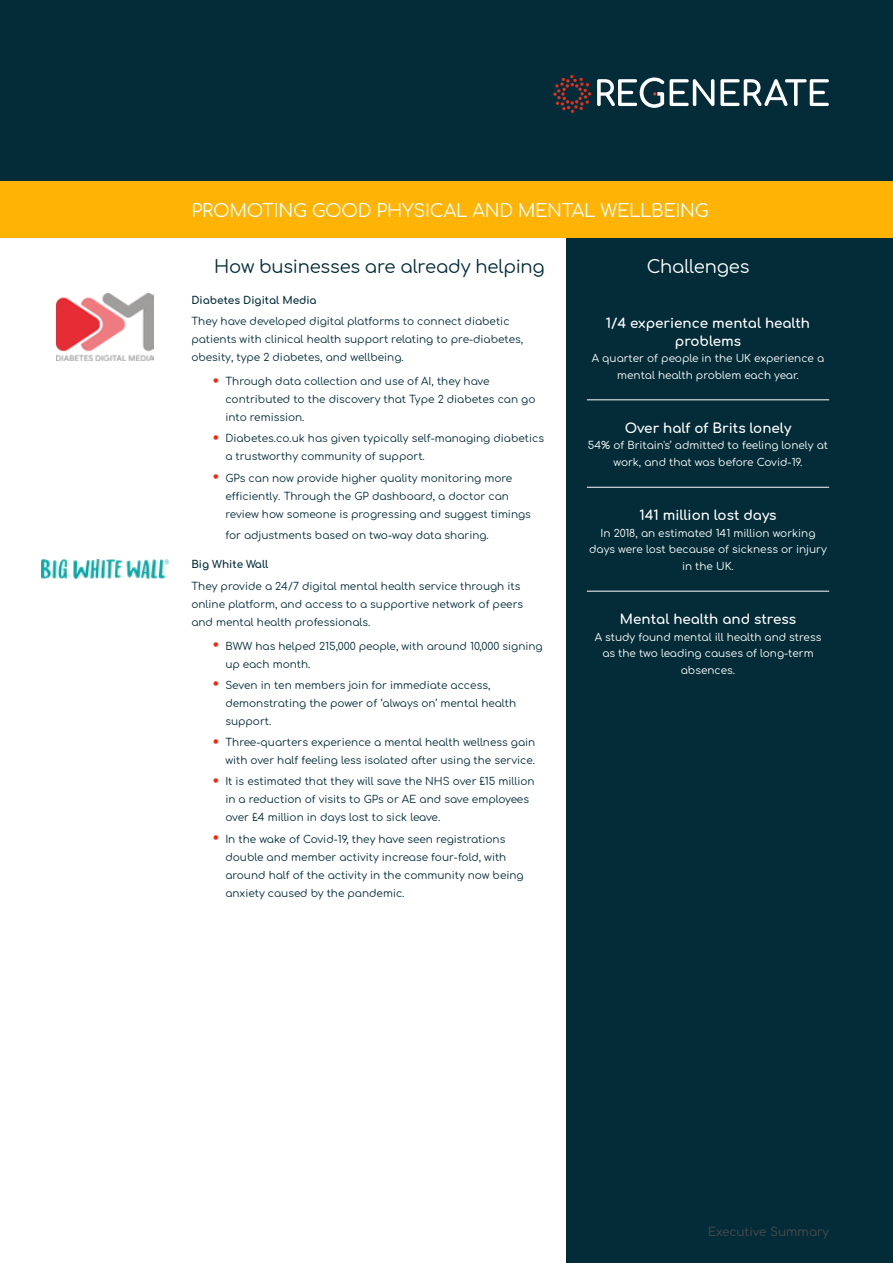
<style>
.page{position:relative;width:893px;height:1263px;background:#fff}
.page>*{position:absolute;margin:0;border:0;box-sizing:border-box;transform-origin:0 0}
.t1{font:700 23.7px "Comfortaa";color:#e63021}
.t2{font:18px "Comfortaa";letter-spacing:-.015em;color:#fff}
.t3{font:18px "Comfortaa";letter-spacing:-.01em;color:#032c38}
.t4{font:700 13.5px/18px "Comfortaa";color:#fff;text-align:center}
.t5{font:12px "Comfortaa";color:#4b4b4b}
.t6{font:10.5px/18px "Comfortaa";color:#032c38}
.t7{font:10.5px/16.5px "Comfortaa";color:#fff;text-align:center}
.t8{font:700 10.5px "Comfortaa";color:#032c38}
</style>
<div class="page">
<div style="left:567px;top:209px;width:326px;height:1054px;background:#032c38"></div>
<div style="left:0;top:0;width:893px;height:181px;background:#032c38"></div>
<svg style="left:670px;top:79px;width:44px;height:27px"></svg>
<svg style="left:720px;top:79px;width:109px;height:27px"></svg>
<svg style="left:597px;top:78px;width:67px;height:30px"></svg>
<div style="left:0;top:181px;width:893px;height:57px;background:#ffb304"></div>
<hr style="left:587px;top:399px;width:242px;height:1px;background:#fff">
<hr style="left:587px;top:487px;width:242px;height:1px;background:#fff">
<hr style="left:587px;top:591px;width:242px;height:1px;background:#fff">
<img style="left:41px;top:560px;width:128px;height:18px">
<img style="left:56px;top:294px;width:98px;height:67px">
<svg style="left:561px;top:83px;width:23px;height:22px"></svg>
<h1 class="t1" style="left:619px;top:91px;width:7px;rotate:90deg">.</h1>
<h2 class="t2" style="left:191px;top:194px;width:519px">PROMOTING GOOD PHYSICAL AND MENTAL WELLBEING</h2>
<h2 class="t3" style="left:214px;top:250px;width:332px">How businesses are already helping</h2>
<h2 class="t2" style="left:647px;top:250px;width:104px">Challenges</h2>
<p class="t8" style="left:191px;top:290px;width:127px">Diabetes Digital Media</p>
<p class="t6" style="left:191px;top:311px;width:333px">They have developed digital platforms to connect diabetic patients with clinical health support relating to pre-diabetes, obesity, type 2 diabetes, and wellbeing.</p>
<p class="t6" style="left:225px;top:371px;width:312px">Through data collection and use of AI, they have contributed to the discovery that Type 2 diabetes can go into remission.</p>
<p class="t6" style="left:225px;top:428px;width:320px">Diabetes.co.uk has given typically self-managing diabetics a trustworthy community of support.</p>
<p class="t6" style="left:225px;top:467px;width:307px">GPs can now provide higher quality monitoring more efficiently. Through the GP dashboard, a doctor can review how someone is progressing and suggest timings</p>
<p class="t6" style="left:225px;top:524px;width:265px">for adjustments based on two-way data sharing.</p>
<p class="t8" style="left:191px;top:555px;width:79px">Big White Wall</p>
<p class="t6" style="left:191px;top:575px;width:333px">They provide a 24/7 digital mental health service through its online platform, and access to a supportive network of peers and mental health professionals.</p>
<p class="t6" style="left:225px;top:636px;width:319px">BWW has helped 215,000 people, with around 10,000 signing up each month.</p>
<p class="t6" style="left:225px;top:675px;width:292px">Seven in ten members join for immediate access, demonstrating the power of ‘always on’ mental health support.</p>
<p class="t6" style="left:225px;top:732px;width:311px">Three-quarters experience a mental health wellness gain with over half feeling less isolated after using the service.</p>
<p class="t6" style="left:225px;top:771px;width:311px">It is estimated that they will save the NHS over £15 million in a reduction of visits to GPs or AE and save employees over £4 million in days lost to sick leave.</p>
<p class="t6" style="left:225px;top:828px;width:300px">In the wake of Covid-19, they have seen registrations double and member activity increase four-fold, with around half of the activity in the community now being anxiety caused by the pandemic.</p>
<p class="t4" style="left:606px;top:312px;width:206px">1/4 experience mental health problems</p>
<p class="t7" style="left:592px;top:349px;width:234px">A quarter of people in the UK experience a mental health problem each year.</p>
<p class="t4" style="left:625px;top:417px;width:168px">Over half of Brits lonely</p>
<p class="t7" style="left:588px;top:436px;width:242px">54% of Britain's’ admitted to feeling lonely at work, and that was before Covid-19.</p>
<p class="t4" style="left:639px;top:505px;width:139px">141 million lost days</p>
<p class="t7" style="left:589px;top:523px;width:239px">In 2018, an estimated 141 million working days were lost because of sickness or injury in the UK.</p>
<p class="t4" style="left:620px;top:609px;width:178px">Mental health and stress</p>
<p class="t7" style="left:595px;top:627px;width:228px">A study found mental ill health and stress as the two leading causes of long-term absences.</p>
<p class="t5" style="left:708px;top:1220px;width:122px">Executive Summary</p>
</div>
